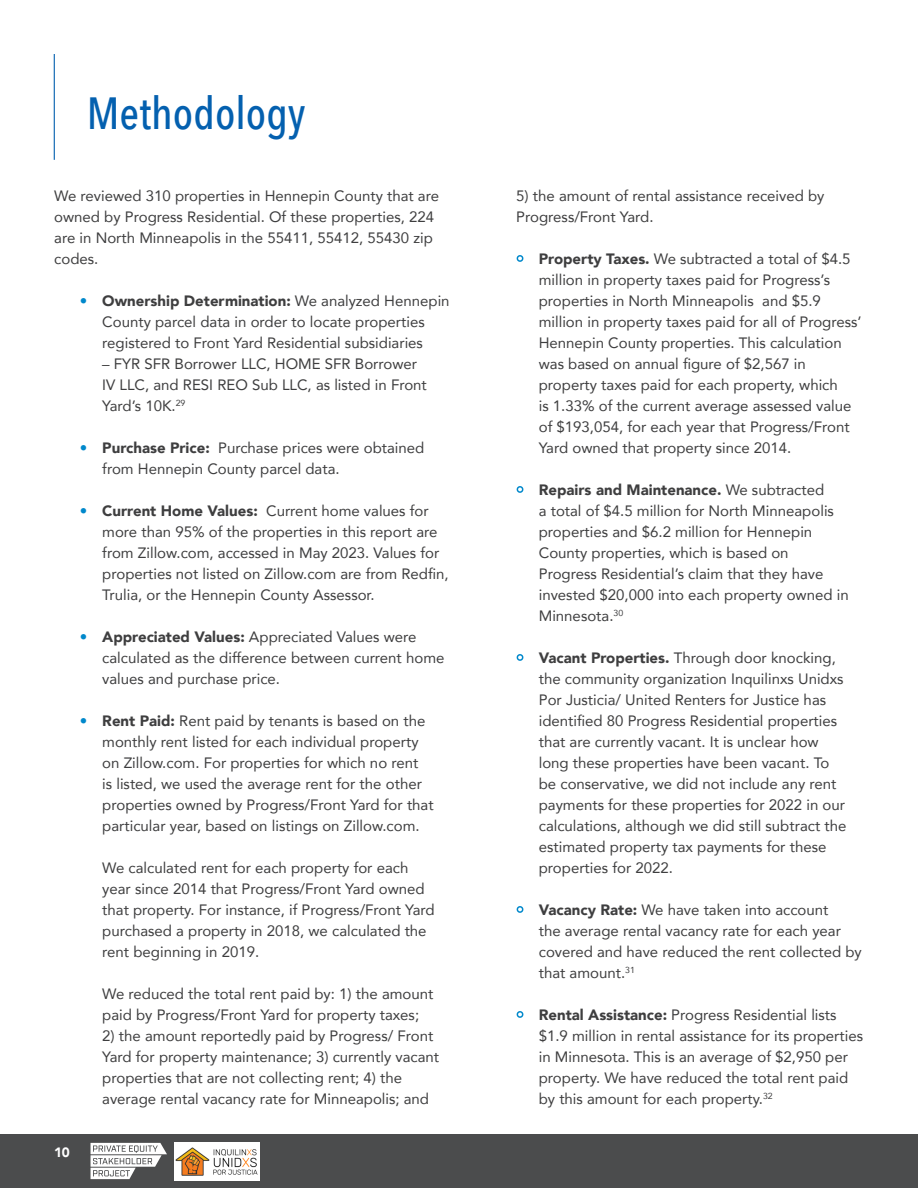
<style>
.page{position:relative;width:918px;height:1188px;background:#fff}
.page>*{position:absolute;margin:0;border:0;box-sizing:border-box;transform-origin:0 0}
.t1{font:500 45px "Avenir Next Condensed";color:#0460af}
.Report_Body{font:15px/21px "Avenir";color:#3e3e3f}
.t2{font:900 13.5px "Avenir";color:#fff}
.s1{color:#0088cb}
.s2{font-weight:900}
</style>
<div class="page">
<div style="left:0;top:1134px;width:918px;height:54px;background:#4b4c4d"></div>
<svg style="left:91px;top:1143px;width:76px;height:36px"></svg>
<img style="left:174px;top:1143px;width:85px;height:37px">
<hr style="left:54px;top:54px;width:1px;height:106px;background:#0460af">
<p class="t1" style="left:87px;top:86px;width:221px">Methodology</p>
<p class="Report_Body" style="left:54px;top:185px;width:386px">We reviewed 310 properties in Hennepin County that are owned by Progress Residential. Of these properties, 224 are in North Minneapolis in the 55411, 55412, 55430 zip codes.</p>
<p class="Report_Body" style="left:80px;top:290px;width:371px;text-align:center"><span class="s1">•</span> <span class="s2">Ownership Determination:</span> We analyzed Hennepin<br>County parcel data in order to locate properties registered to Front Yard Residential subsidiaries</p>
<p class="Report_Body" style="left:102px;top:353px;width:326px">– FYR SFR Borrower LLC, HOME SFR Borrower<br>IV LLC, and RESI REO Sub LLC, as listed in Front<br>Yard’s 10K.<sup>29</sup></p>
<p class="Report_Body" style="left:102px;top:437px;width:324px;text-indent:-22px"><span class="s1">•</span> <span class="s2">Purchase Price:</span> Purchase prices were obtained from Hennepin County parcel data.</p>
<p class="Report_Body" style="left:102px;top:500px;width:348px;text-indent:-22px"><span class="s1">•</span> <span class="s2">Current Home Values:</span> Current home values for more than 95% of the properties in this report are from Zillow.com, accessed in May 2023. Values for properties not listed on Zillow.com are from Redfin, Trulia, or the Hennepin County Assessor.</p>
<p class="Report_Body" style="left:102px;top:626px;width:344px;text-indent:-22px"><span class="s1">•</span> <span class="s2">Appreciated Values:</span> Appreciated Values were calculated as the difference between current home values and purchase price.</p>
<p class="Report_Body" style="left:102px;top:710px;width:333px;text-indent:-22px"><span class="s1">•</span> <span class="s2">Rent Paid:</span> Rent paid by tenants is based on the monthly rent listed for each individual property on Zillow.com. For properties for which no rent<br>is listed, we used the average rent for the other properties owned by Progress/Front Yard for that particular year, based on listings on Zillow.com.</p>
<p class="Report_Body" style="left:102px;top:857px;width:334px">We calculated rent for each property for each year since 2014 that Progress/Front Yard owned that property. For instance, if Progress/Front Yard purchased a property in 2018, we calculated the rent beginning in 2019.</p>
<p class="Report_Body" style="left:102px;top:983px;width:333px">We reduced the total rent paid by: 1) the amount paid by Progress/Front Yard for property taxes;</p>
<p class="Report_Body" style="left:102px;top:1025px;width:338px">2) the amount reportedly paid by Progress/ Front Yard for property maintenance; 3) currently vacant properties that are not collecting rent; 4) the average rental vacancy rate for Minneapolis; and</p>
<p class="t2" style="left:54px;top:1141px;width:17px">10</p>
<p class="Report_Body" style="left:516px;top:185px;width:310px">5) the amount of rental assistance received by<br>Progress/Front Yard.</p>
<p class="Report_Body" style="left:539px;top:248px;width:324px;text-indent:-22px"><span class="s1">•</span> <span class="s2">Property Taxes.</span> We subtracted a total of $4.5 million in property taxes paid for Progress’s properties in North Minneapolis and $5.9 million in property taxes paid for all of Progress’ Hennepin County properties. This calculation was based on annual figure of $2,567 in property taxes paid for each property, which<br>is 1.33% of the current average assessed value of $193,054, for each year that Progress/Front Yard owned that property since 2014.</p>
<p class="Report_Body" style="left:539px;top:479px;width:311px;text-indent:-22px"><span class="s1">•</span> <span class="s2">Repairs and Maintenance.</span> We subtracted<br>a total of $4.5 million for North Minneapolis properties and $6.2 million for Hennepin County properties, which is based on Progress Residential’s claim that they have invested $20,000 into each property owned in Minnesota.<sup>30</sup></p>
<p class="Report_Body" style="left:539px;top:647px;width:309px;text-indent:-22px"><span class="s1">•</span> <span class="s2">Vacant Properties.</span> Through door knocking, the community organization Inquilinxs Unidxs Por Justicia/ United Renters for Justice has identified 80 Progress Residential properties that are currently vacant. It is unclear how long these properties have been vacant. To be conservative, we did not include any rent payments for these properties for 2022 in our calculations, although we did still subtract the estimated property tax payments for these properties for 2022.</p>
<p class="Report_Body" style="left:539px;top:899px;width:325px;text-indent:-22px"><span class="s1">•</span> <span class="s2">Vacancy Rate:</span> We have taken into account<br>the average rental vacancy rate for each year covered and have reduced the rent collected by that amount.<sup>31</sup></p>
<p class="Report_Body" style="left:539px;top:1004px;width:326px;text-indent:-22px"><span class="s1">•</span> <span class="s2">Rental Assistance:</span> Progress Residential lists $1.9 million in rental assistance for its properties in Minnesota. This is an average of $2,950 per property. We have reduced the total rent paid by this amount for each property.<sup>32</sup></p>
</div>
